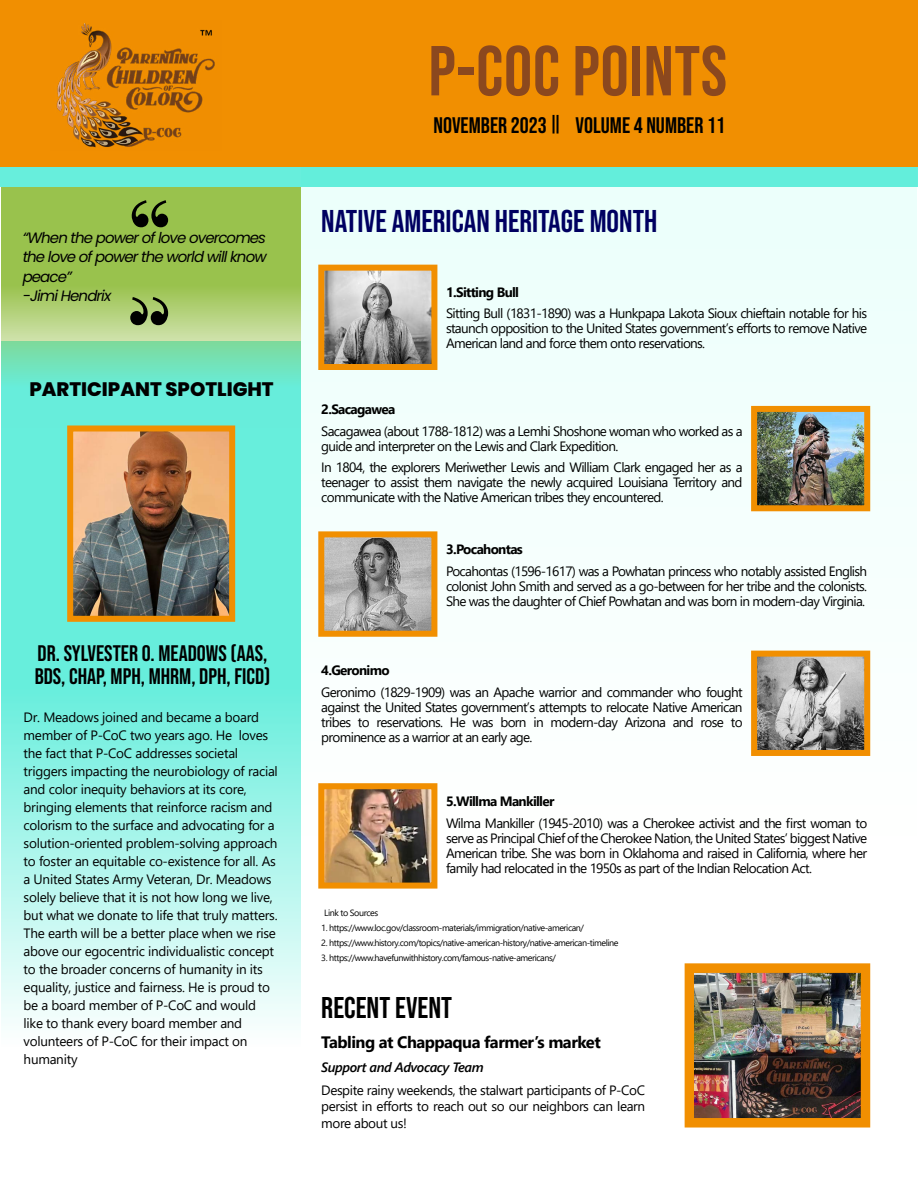
<style>
.page{position:relative;width:918px;height:1188px;background:#fff}
.page>*{position:absolute;margin:0;border:0;box-sizing:border-box;transform-origin:0 0}
.t1{font:70.5px "Bebas Neue";letter-spacing:.01em;color:#8b481e}
.t2{font:31.5px "Bebas Neue";color:#000061}
.t3{font:30px "Bebas Neue";color:#000}
.t4{font:22.5px/22.5px "Bebas Neue";color:#000}
.t5{font:800 19.5px "Poppins";color:#000}
.t6{font:700 16.5px "Segoe UI";letter-spacing:-.03em;color:#000}
.t7{font:italic 15px/19.5px "Poppins";letter-spacing:-.06em;color:#000}
.t8{font:13.5px/18px "Segoe UI";letter-spacing:-.02em;color:#000;text-align:justify}
.t9{font:13.5px/15px "Segoe UI";letter-spacing:-.05em;color:#000}
.t10{font:700 13.5px "Segoe UI";letter-spacing:-.05em;color:#000}
.t11{font:italic 600 13.5px "Segoe UI";letter-spacing:-.03em;color:#000}
.t12{font:9px "Segoe UI";letter-spacing:-.05em;color:#000}
</style>
<div class="page">
<svg style="left:1px;top:428px;width:300px;height:596px"></svg>
<div style="left:301px;top:167px;width:616px;height:1020px;background:linear-gradient(to right,#f9fffd,#f7fffd)"></div>
<svg style="left:1px;top:187px;width:300px;height:241px"></svg>
<div style="left:0;top:165px;width:918px;height:22px;background:#63eedb"></div>
<div style="left:0;top:0;width:918px;height:167px;background:#f18f01"></div>
<img style="left:56px;top:23px;width:159px;height:125px">
<svg style="left:132px;top:200px;width:36px;height:27px"></svg>
<svg style="left:130px;top:297px;width:38px;height:28px"></svg>
<svg style="left:553px;top:115px;width:6px;height:19px"></svg>
<img style="left:74px;top:433px;width:154px;height:182px">
<div style="left:67px;top:426px;width:168px;height:196px;border:6px solid #f18f01"></div>
<img style="left:758px;top:658px;width:105px;height:91px">
<div style="left:751px;top:651px;width:119px;height:105px;border:6px solid #f18f01"></div>
<img style="left:325px;top:272px;width:105px;height:91px">
<div style="left:318px;top:265px;width:119px;height:105px;border:6px solid #f18f01"></div>
<img style="left:758px;top:413px;width:105px;height:91px">
<div style="left:751px;top:406px;width:119px;height:105px;border:6px solid #f18f01"></div>
<img style="left:325px;top:538px;width:105px;height:92px">
<div style="left:318px;top:531px;width:119px;height:106px;border:6px solid #f18f01"></div>
<img style="left:325px;top:790px;width:105px;height:92px">
<div style="left:318px;top:783px;width:119px;height:106px;border:6px solid #f18f01"></div>
<img style="left:695px;top:973px;width:165px;height:145px">
<div style="left:685px;top:963px;width:185px;height:165px;border:9px solid #f18f01"></div>
<p class="t7" style="left:23px;top:228px;width:246px">“When the power of love overcomes the love of power the world will know peace”<br>-Jimi Hendrix</p>
<h3 class="t5" style="left:29px;top:378px;width:246px">PARTICIPANT SPOTLIGHT</h3>
<h3 class="t4" style="left:35px;top:642px;width:237px">DR. SYLVESTER O. MEADOWS (AAS,<br>BDS, CHAP, MPH, MHRM, DPH, FICD)</h3>
<p class="t8" style="left:24px;top:707px;width:256px;text-align:left">Dr. Meadows joined and became a board member of P-CoC two years ago. He loves the fact that P-CoC addresses societal triggers impacting the neurobiology of racial and color inequity behaviors at its core, bringing elements that reinforce racism and colorism to the surface and advocating for a solution-oriented problem-solving approach to foster an equitable co-existence for all. As a United States Army Veteran, Dr. Meadows solely believe that it is not how long we live, but what we donate to life that truly matters.<br>The earth will be a better place when we rise above our egocentric individualistic concept to the broader concerns of humanity in its equality, justice and fairness. He is proud to be a board member of P-CoC and would like to thank every board member and volunteers of P-CoC for their impact on humanity</p>
<h1 class="t1" style="left:429px;top:31px;width:300px">P-COC POINTS</h1>
<h3 class="t4" style="left:434px;top:114px;width:115px">NOVEMBER 2023</h3>
<h3 class="t4" style="left:576px;top:114px;width:151px">VOLUME 4 NUMBER 11</h3>
<h2 class="t2" style="left:321px;top:203px;width:338px">NATIVE AMERICAN HERITAGE MONTH</h2>
<p class="t10" style="left:446px;top:279px;width:75px">1.Sitting Bull</p>
<p class="t8" style="left:446px;top:305px;width:423px;line-height:15px">Sitting Bull (1831-1890) was a Hunkpapa Lakota Sioux chieftain notable for his staunch opposition to the United States government’s efforts to remove Native American land and force them onto reservations.</p>
<p class="t10" style="left:321px;top:396px;width:76px">2.Sacagawea</p>
<p class="t9" style="left:321px;top:422px;width:423px">Sacagawea (about 1788-1812) was a Lemhi Shoshone woman who worked as a guide and interpreter on the Lewis and Clark Expedition.</p>
<p class="t8" style="left:321px;top:459px;width:423px;line-height:15px">In 1804, the explorers Meriwether Lewis and William Clark engaged her as a teenager to assist them navigate the newly acquired Louisiana Territory and communicate with the Native American tribes they encountered.</p>
<p class="t10" style="left:446px;top:537px;width:78px">3.Pocahontas</p>
<p class="t8" style="left:446px;top:563px;width:423px;line-height:15px">Pocahontas (1596-1617) was a Powhatan princess who notably assisted English colonist John Smith and served as a go-between for her tribe and the colonists.<br>She was the daughter of Chief Powhatan and was born in modern-day Virginia.</p>
<p class="t10" style="left:321px;top:658px;width:70px">4.Geronimo</p>
<p class="t8" style="left:321px;top:684px;width:423px;line-height:15px">Geronimo (1829-1909) was an Apache warrior and commander who fought against the United States government’s attempts to relocate Native American tribes to reservations. He was born in modern-day Arizona and rose to prominence as a warrior at an early age.</p>
<p class="t10" style="left:446px;top:789px;width:110px">5.Willma Mankiller</p>
<p class="t8" style="left:446px;top:815px;width:423px;line-height:15px">Wilma Mankiller (1945-2010) was a Cherokee activist and the first woman to serve as Principal Chief of the Cherokee Nation, the United States’ biggest Native American tribe. She was born in Oklahoma and raised in California, where her family had relocated in the 1950s as part of the Indian Relocation Act.</p>
<p class="t12" style="left:324px;top:904px;width:55px">Link to Sources</p>
<p class="t12" style="left:321px;top:919px;width:264px">1. https://www.loc.gov/classroom-materials/immigration/native-american/</p>
<p class="t12" style="left:321px;top:934px;width:299px">2. https://www.history.com/topics/native-american-history/native-american-timeline</p>
<p class="t12" style="left:321px;top:949px;width:236px">3. https://www.havefunwithhistory.com/famous-native-americans/</p>
<h3 class="t3" style="left:321px;top:991px;width:132px">RECENT EVENT</h3>
<p class="t6" style="left:321px;top:1027px;width:281px">Tabling at Chappaqua farmer’s market</p>
<p class="t11" style="left:321px;top:1054px;width:164px">Support and Advocacy Team</p>
<p class="t8" style="left:321px;top:1081px;width:325px;line-height:16.5px">Despite rainy weekends, the stalwart participants of P-CoC persist in efforts to reach out so our neighbors can learn more about us!</p>
</div>
